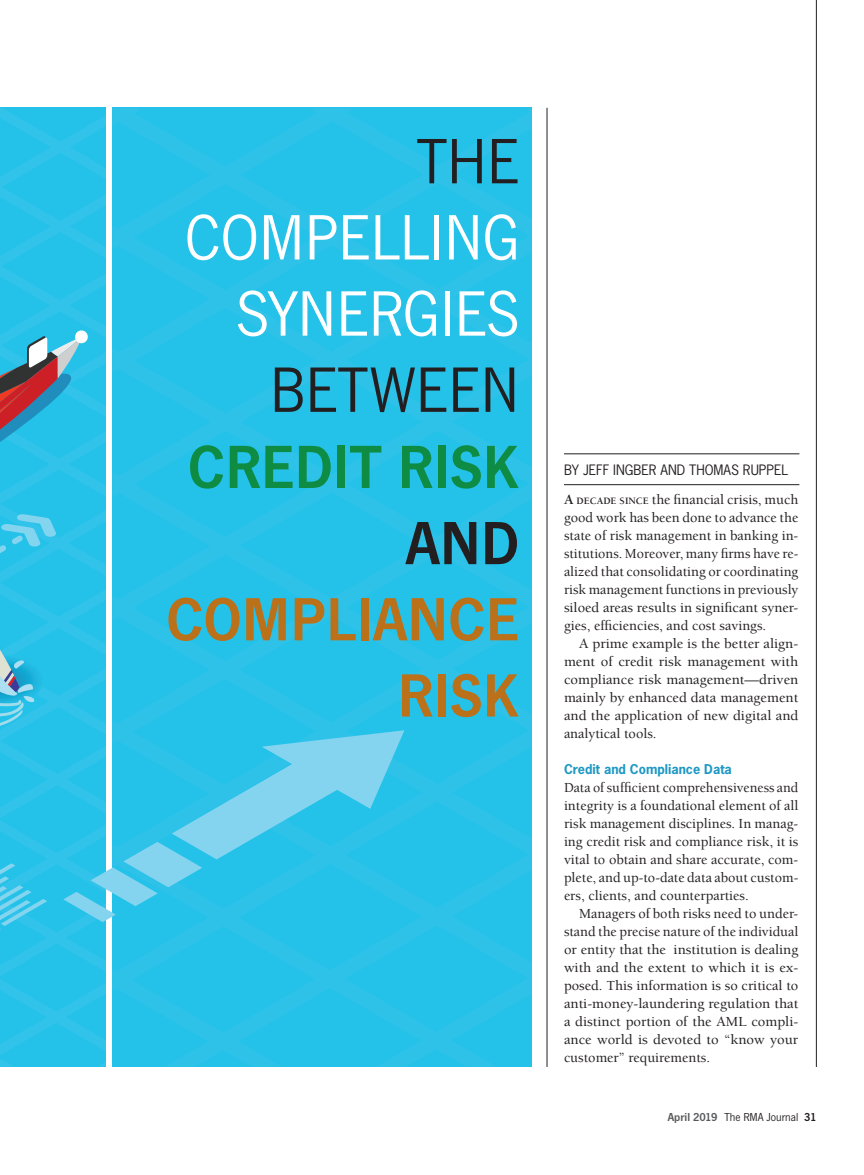
<style>
.page{position:relative;width:864px;height:1175px;background:#fff}
.page>*{position:absolute;margin:0;border:0;box-sizing:border-box;transform-origin:0 0}
.t1{font:66.45px/76.2px "News Got T";color:#fff;text-align:right}
.t2{font:66.45px "News Got T";color:#231f20}
.t3{font:600 63.15px/76.2px "News Got T";color:#bb701a;text-align:right}
.t4{font:600 63.15px "News Got T";color:#0f8c44}
.t5{font:600 63.15px "News Got T";color:#231f20}
.First_paragraph{font:500 14.25px/18px "Berkeley";color:#231f20;text-align:justify}
.Body_text{font:500 14.25px/18px "Berkeley";color:#231f20;text-align:justify}
.captions{font:13.5px "News Gothic Std";color:#231f20}
.Sub_heads{font:700 12.75px "News Gothic Std";color:#1e98c3}
.t6{font:12px "News Got T";color:#231f20}
.s1{font-weight:700}
.s2{font-weight:700;font-size:10.05px}
.s3{font-weight:600;color:#57585a}
.s4{font-weight:600}
</style>
<div class="page">
<svg style="left:0;top:108px;width:106px;height:958px;background:#27c1e9"></svg>
<hr style="left:816px;top:0;width:1px;height:1066px;background:#231f20">
<svg style="left:112px;top:108px;width:419px;height:958px;background:#26c1e9"></svg>
<hr style="left:564px;top:484px;width:235px;height:1px;background:#231f20">
<hr style="left:564px;top:453px;width:235px;height:1px;background:#231f20">
<hr style="left:547px;top:108px;width:1px;height:958px;background:#231f20">
<svg style="left:0;top:330px;width:404px;height:601px;background:#31c1e7"></svg>
<h1 class="t2" style="left:417px;top:125px;width:104px">THE</h1>
<h1 class="t1" style="left:185px;top:198px;width:336px">COMPELLING<br>SYNERGIES</h1>
<h1 class="t2" style="left:270px;top:353px;width:251px">BETWEEN</h1>
<h2 class="t4" style="left:188px;top:430px;width:333px">CREDIT RISK</h2>
<h2 class="t5" style="left:406px;top:506px;width:115px">AND</h2>
<h2 class="t3" style="left:166px;top:579px;width:355px">COMPLIANCE<br>RISK</h2>
<p class="captions" style="left:564px;top:461px;width:226px">BY JEFF INGBER AND THOMAS RUPPEL</p>
<p class="First_paragraph" style="left:564px;top:491px;width:236px"><span class="s1">A</span> <span class="s2">DECADE SINCE</span> the financial crisis, much good work has been done to advance the state of risk management in banking in&shy;stitutions. Moreover, many firms have re&shy;alized that consolidating or coordinating risk management functions in previously siloed areas results in significant syner&shy;gies, efficiencies, and cost savings.</p>
<p class="Body_text" style="left:564px;top:635px;width:236px;text-indent:15px">A prime example is the better align&shy;ment of credit risk management with compliance risk management—driven mainly by enhanced data management and the application of new digital and analytical tools.</p>
<p class="Sub_heads" style="left:564px;top:761px;width:169px">Credit and Compliance Data</p>
<p class="First_paragraph" style="left:564px;top:779px;width:236px">Data of sufficient comprehensiveness and integrity is a foundational element of all risk management disciplines. In manag&shy;ing credit risk and compliance risk, it is vital to obtain and share accurate, com&shy;plete, and up-to-date data about custom&shy;ers, clients, and counterparties.</p>
<p class="Body_text" style="left:564px;top:905px;width:236px;text-indent:15px">Managers of both risks need to under&shy;stand the precise nature of the individual or entity that the institution is dealing with and the extent to which it is ex&shy;posed. This information is so critical to anti-money-laundering regulation that a distinct portion of the AML compli&shy;ance world is devoted to “know your customer” requirements.</p>
<p class="t6" style="left:668px;top:1110px;width:150px"><span class="s3">April 2019</span> The RMA Journal <span class="s4">31</span></p>
</div>
